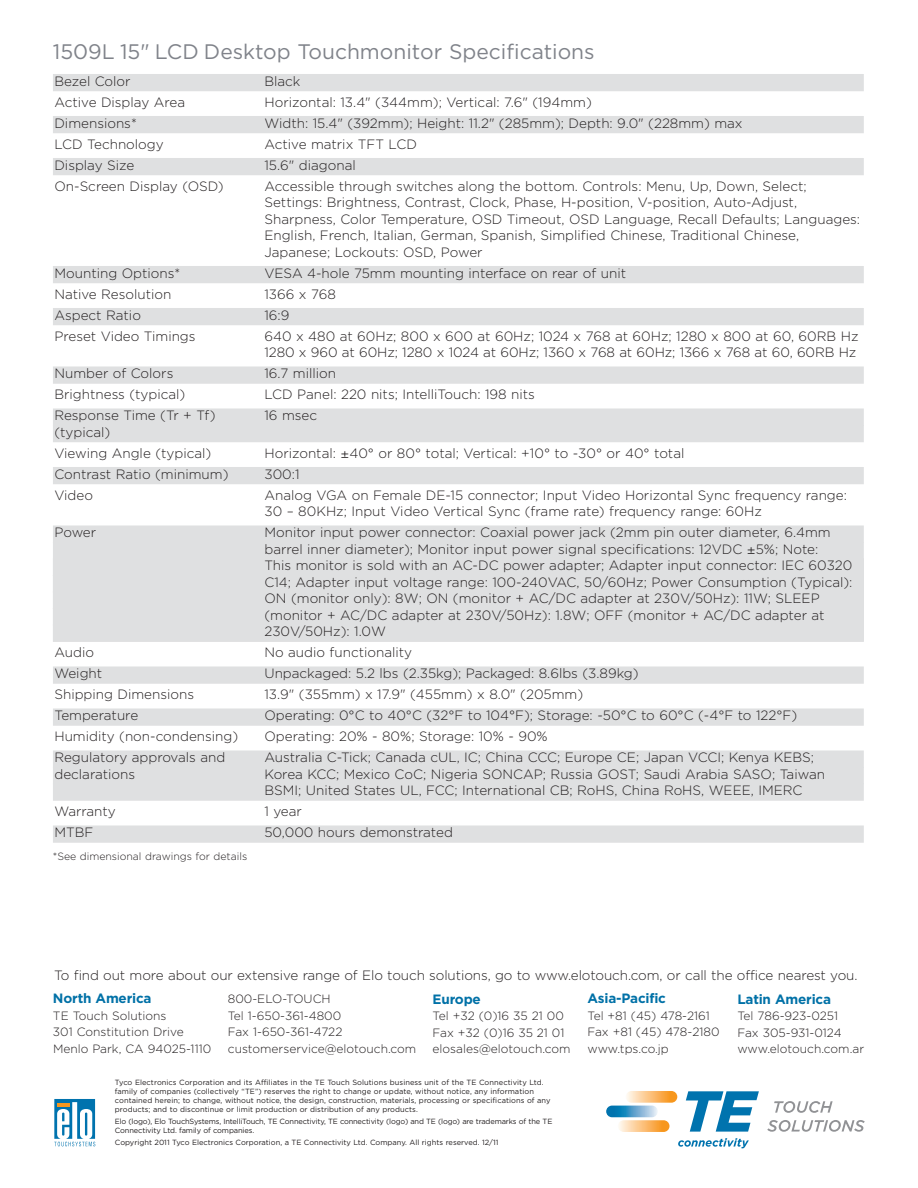
<style>
.page{position:relative;width:918px;height:1188px;background:#fff}
.page>*{position:absolute;margin:0;border:0;box-sizing:border-box;transform-origin:0 0}
.t1{font:21px "Gotham";color:#80838a}
.t2{font:300 13.5px/16.5px "Gotham";color:#231f20}
.t3{font:700 13.5px "Gotham";letter-spacing:-.015em;color:#0071a7}
.t4{font:300 12px/16.5px "Gotham";color:#231f20}
.t5{font:300 10.5px "Gotham";color:#231f20}
.t6{font:7.5px/9px "Gotham";letter-spacing:.005em;color:#231f20}
.t7{font:7.5px/9px "Gotham";letter-spacing:-.02em;color:#231f20}
.s1{font-family:"Univers LT Std"}
</style>
<div class="page">
<div style="left:53px;top:74px;width:811px;height:17px;background:#dfe0e1"></div>
<div style="left:53px;top:116px;width:811px;height:17px;background:#dfe0e1"></div>
<div style="left:53px;top:158px;width:811px;height:17px;background:#dfe0e1"></div>
<div style="left:53px;top:266px;width:811px;height:17px;background:#dfe0e1"></div>
<div style="left:53px;top:308px;width:811px;height:17px;background:#dfe0e1"></div>
<div style="left:53px;top:366px;width:811px;height:18px;background:#dfe0e1"></div>
<div style="left:53px;top:408px;width:811px;height:18px;background:#dfe0e1"></div>
<div style="left:53px;top:425px;width:811px;height:17px;background:#dfe0e1"></div>
<div style="left:53px;top:467px;width:811px;height:17px;background:#dfe0e1"></div>
<div style="left:53px;top:525px;width:811px;height:18px;background:#dfe0e1"></div>
<div style="left:53px;top:542px;width:811px;height:17px;background:#dfe0e1"></div>
<div style="left:53px;top:558px;width:811px;height:18px;background:#dfe0e1"></div>
<div style="left:53px;top:575px;width:811px;height:17px;background:#dfe0e1"></div>
<div style="left:53px;top:591px;width:811px;height:18px;background:#dfe0e1"></div>
<div style="left:53px;top:608px;width:811px;height:17px;background:#dfe0e1"></div>
<div style="left:53px;top:624px;width:811px;height:18px;background:#dfe0e1"></div>
<div style="left:53px;top:666px;width:811px;height:18px;background:#dfe0e1"></div>
<div style="left:53px;top:708px;width:811px;height:18px;background:#dfe0e1"></div>
<div style="left:53px;top:750px;width:811px;height:18px;background:#dfe0e1"></div>
<div style="left:53px;top:767px;width:811px;height:17px;background:#dfe0e1"></div>
<div style="left:53px;top:783px;width:811px;height:18px;background:#dfe0e1"></div>
<div style="left:53px;top:825px;width:811px;height:18px;background:#dfe0e1"></div>
<svg style="left:774px;top:1101px;width:59px;height:12px"></svg>
<svg style="left:767px;top:1120px;width:98px;height:12px"></svg>
<svg style="left:626px;top:1091px;width:51px;height:12px"></svg>
<svg style="left:618px;top:1120px;width:51px;height:12px"></svg>
<svg style="left:606px;top:1106px;width:52px;height:11px"></svg>
<svg style="left:686px;top:1091px;width:73px;height:41px"></svg>
<svg style="left:678px;top:1138px;width:71px;height:10px"></svg>
<svg style="left:55px;top:1099px;width:41px;height:48px"></svg>
<svg style="left:54px;top:1099px;width:41px;height:47px"></svg>
<h1 class="t1" style="left:53px;top:39px;width:543px">1509L 15" LCD Desktop Touchmonitor Specifications</h1>
<p class="t2" style="left:54px;top:73px;width:78px">Bezel Color</p>
<p class="t2" style="left:264px;top:73px;width:38px">Black</p>
<p class="t2" style="left:54px;top:94px;width:132px">Active Display Area</p>
<p class="t2" style="left:264px;top:94px;width:329px">Horizontal: 13.4" (344mm); Vertical: 7.6" (194mm)</p>
<p class="t2" style="left:54px;top:115px;width:84px">Dimensions*</p>
<p class="t2" style="left:264px;top:115px;width:480px">Width: 15.4" (392mm); Height: 11.2" (285mm); Depth: 9.0" (228mm) max</p>
<p class="t2" style="left:54px;top:136px;width:111px">LCD Technology</p>
<p class="t2" style="left:264px;top:136px;width:154px">Active matrix TFT LCD</p>
<p class="t2" style="left:54px;top:157px;width:81px">Display Size</p>
<p class="t2" style="left:264px;top:157px;width:93px">15.6" diagonal</p>
<p class="t2" style="left:54px;top:178px;width:171px">On-Screen Display (OSD)</p>
<p class="t2" style="left:264px;top:178px;width:597px">Accessible through switches along the bottom. Controls: Menu, Up, Down, Select; Settings: Brightness, Contrast, Clock, Phase, H-position, V-position, Auto-Adjust, Sharpness, Color Temperature, OSD Timeout, OSD Language, Recall Defaults; Languages:<br>English, French, Italian, German, Spanish, Simplified Chinese, Traditional Chinese, Japanese; Lockouts: OSD, Power</p>
<p class="t2" style="left:54px;top:265px;width:127px">Mounting Options*</p>
<p class="t2" style="left:264px;top:265px;width:363px">VESA 4-hole 75mm mounting interface on rear of unit</p>
<p class="t2" style="left:54px;top:286px;width:119px">Native Resolution</p>
<p class="t2" style="left:264px;top:286px;width:73px">1366 x 768</p>
<p class="t2" style="left:54px;top:307px;width:88px">Aspect Ratio</p>
<p class="t2" style="left:264px;top:307px;width:27px">16:9</p>
<p class="t2" style="left:54px;top:328px;width:143px">Preset Video Timings</p>
<p class="t2" style="left:264px;top:328px;width:596px">640 x 480 at 60Hz; 800 x 600 at 60Hz; 1024 x 768 at 60Hz; 1280 x 800 at 60, 60RB Hz<br>1280 x 960 at 60Hz; 1280 x 1024 at 60Hz; 1360 x 768 at 60Hz; 1366 x 768 at 60, 60RB Hz</p>
<p class="t2" style="left:54px;top:366px;width:120px">Number of Colors</p>
<p class="t2" style="left:264px;top:366px;width:73px">16.7 million</p>
<p class="t2" style="left:54px;top:387px;width:132px">Brightness (typical)</p>
<p class="t2" style="left:264px;top:387px;width:272px">LCD Panel: 220 nits; IntelliTouch: 198 nits</p>
<p class="t2" style="left:54px;top:408px;width:163px">Response Time (Tr + Tf)</p>
<p class="t2" style="left:264px;top:408px;width:54px">16 msec</p>
<p class="t2" style="left:54px;top:422px;width:158px;line-height:21px">(typical)<br>Viewing Angle (typical)</p>
<p class="t2" style="left:264px;top:445px;width:422px">Horizontal: <span class="s1">±</span>40° or 80° total; Vertical: +10° to -30° or 40° total</p>
<p class="t2" style="left:54px;top:466px;width:176px">Contrast Ratio (minimum)</p>
<p class="t2" style="left:264px;top:466px;width:37px">300:1</p>
<p class="t2" style="left:54px;top:487px;width:40px">Video</p>
<p class="t2" style="left:264px;top:487px;width:584px">Analog VGA on Female DE-15 connector; Input Video Horizontal Sync frequency range:<br>30 – 80KHz; Input Video Vertical Sync (frame rate) frequency range: 60Hz</p>
<p class="t2" style="left:54px;top:525px;width:43px">Power</p>
<p class="t2" style="left:264px;top:525px;width:590px">Monitor input power connector: Coaxial power jack (2mm pin outer diameter, 6.4mm barrel inner diameter); Monitor input power signal specifications: 12VDC <span class="s1">±</span>5%; Note:<br>This monitor is sold with an AC-DC power adapter; Adapter input connector: IEC 60320<br>C14; Adapter input voltage range: 100-240VAC, 50/60Hz; Power Consumption (Typical):<br>ON (monitor only): 8W; ON (monitor + AC/DC adapter at 230V/50Hz): 11W; SLEEP (monitor + AC/DC adapter at 230V/50Hz): 1.8W; OFF (monitor + AC/DC adapter at 230V/50Hz): 1.0W</p>
<p class="t2" style="left:54px;top:645px;width:41px">Audio</p>
<p class="t2" style="left:264px;top:645px;width:149px">No audio functionality</p>
<p class="t2" style="left:54px;top:666px;width:49px">Weight</p>
<p class="t2" style="left:264px;top:666px;width:376px">Unpackaged: 5.2 lbs (2.35kg); Packaged: 8.6lbs (3.89kg)</p>
<p class="t2" style="left:54px;top:687px;width:141px">Shipping Dimensions</p>
<p class="t2" style="left:264px;top:687px;width:320px">13.9" (355mm) x 17.9" (455mm) x 8.0" (205mm)</p>
<p class="t2" style="left:54px;top:708px;width:85px">Temperature</p>
<p class="t2" style="left:264px;top:708px;width:534px">Operating: 0°C to 40°C (32°F to 104°F); Storage: -50°C to 60°C (-4°F to 122°F)</p>
<p class="t2" style="left:54px;top:729px;width:185px">Humidity (non-condensing)</p>
<p class="t2" style="left:264px;top:729px;width:285px">Operating: 20% - 80%; Storage: 10% - 90%</p>
<p class="t2" style="left:54px;top:750px;width:172px">Regulatory approvals and</p>
<p class="t2" style="left:264px;top:750px;width:551px">Australia C-Tick; Canada cUL, IC; China CCC; Europe CE; Japan VCCI; Kenya KEBS;</p>
<p class="t2" style="left:54px;top:766px;width:82px">declarations</p>
<p class="t2" style="left:264px;top:766px;width:562px">Korea KCC; Mexico CoC; Nigeria SONCAP; Russia GOST; Saudi Arabia SASO; Taiwan<br>BSMI; United States UL, FCC; International CB; RoHS, China RoHS, WEEE, IMERC</p>
<p class="t2" style="left:54px;top:804px;width:63px">Warranty</p>
<p class="t2" style="left:264px;top:804px;width:39px">1 year</p>
<p class="t2" style="left:54px;top:825px;width:41px">MTBF</p>
<p class="t2" style="left:264px;top:825px;width:190px">50,000 hours demonstrated</p>
<p class="t5" style="left:53px;top:850px;width:196px">*See dimensional drawings for details</p>
<p class="t2" style="left:54px;top:967px;width:805px">To find out more about our extensive range of Elo touch solutions, go to www.elotouch.com, or call the office nearest you.</p>
<p class="t3" style="left:53px;top:991px;width:100px">North America</p>
<p class="t4" style="left:53px;top:1007px;width:160px">TE Touch Solutions<br>301 Constitution Drive<br>Menlo Park, CA 94025-1110</p>
<p class="t3" style="left:588px;top:991px;width:80px">Asia-Pacific</p>
<p class="t4" style="left:588px;top:1007px;width:134px">Tel +81 (45) 478-2161<br>Fax +81 (45) 478-2180 www.tps.co.jp</p>
<p class="t3" style="left:737px;top:991px;width:95px">Latin America</p>
<p class="t4" style="left:737px;top:1008px;width:128px">Tel 786-923-0251<br>Fax 305-931-0124 www.elotouch.com.ar</p>
<p class="t3" style="left:433px;top:991px;width:50px">Europe</p>
<p class="t4" style="left:433px;top:1008px;width:140px">Tel +32 (0)16 35 21 00<br>Fax +32 (0)16 35 21 01 elosales@elotouch.com</p>
<p class="t4" style="left:228px;top:991px;width:190px">800-ELO-TOUCH<br>Tel 1-650-361-4800<br>Fax 1-650-361-4722 customerservice@elotouch.com</p>
<p class="t6" style="left:115px;top:1078px;width:437px">Tyco Electronics Corporation and its Affiliates in the TE Touch Solutions business unit of the TE Connectivity Ltd. family of companies (collectively “TE”) reserves the right to change or update, without notice, any information contained herein; to change, without notice, the design, construction, materials, processing or specifications of any products; and to discontinue or limit production or distribution of any products.</p>
<p class="t7" style="left:115px;top:1117px;width:439px">Elo (logo), Elo TouchSystems, IntelliTouch, TE Connectivity, TE connectivity (logo) and TE (logo) are trademarks of the TE<br>Connectivity Ltd. family of companies.</p>
<p class="t6" style="left:115px;top:1138px;width:385px">Copyright 2011 Tyco Electronics Corporation, a TE Connectivity Ltd. Company. All rights reserved. 12/11</p>
</div>
